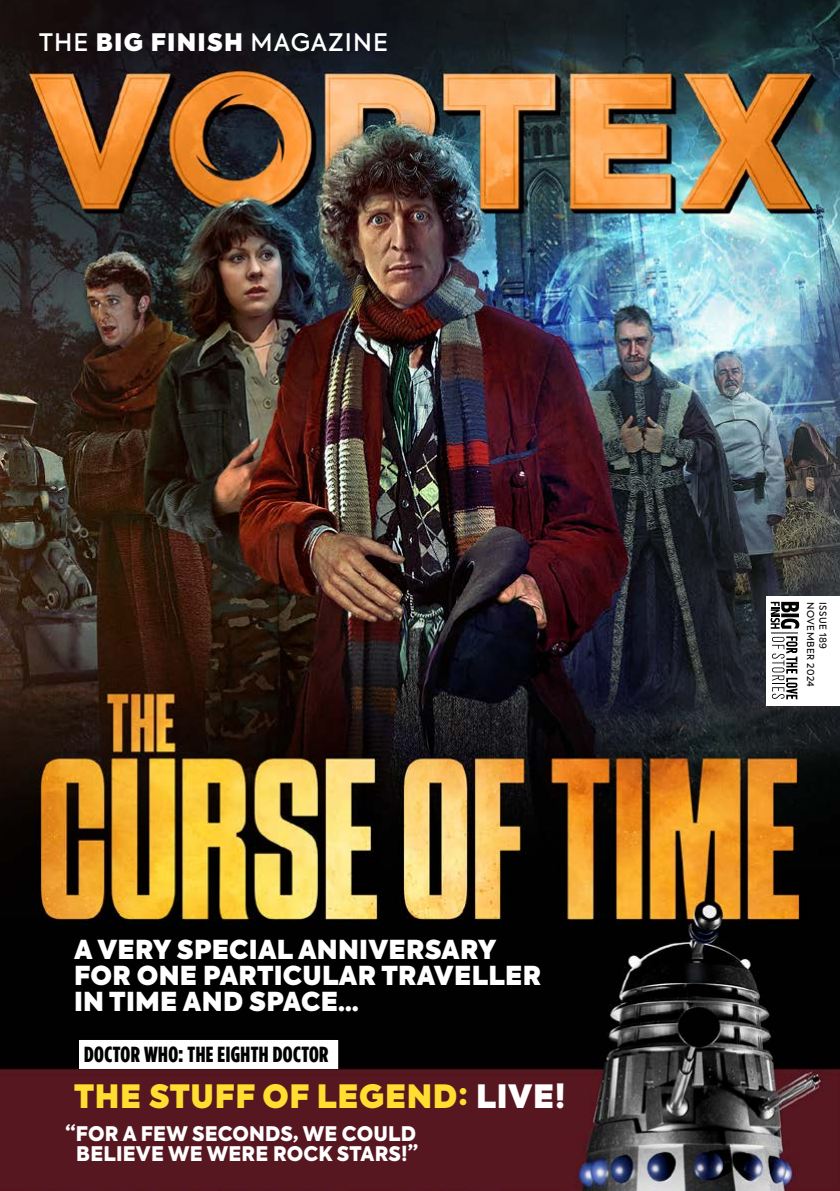
<style>
.page{position:relative;width:840px;height:1191px;background:#fff}
.page>*{position:absolute;margin:0;border:0;box-sizing:border-box;transform-origin:0 0}
.t1{font:800 32px "Axiforma";letter-spacing:.02em;color:#ffde31}
.t2{font:800 26px/26px "Axiforma";letter-spacing:.01em;color:#fff}
.t3{font:500 24px "Axiforma";letter-spacing:.05em;color:#fff}
.t4{font:900 21.8px "Gotham Condensed";letter-spacing:.02em;color:#000}
.t5{font:900 20px/20px "Axiforma";letter-spacing:.01em;color:#fff;text-align:center}
.t6{font:9.6px "Axiforma";letter-spacing:.05em;color:#000}
.s1{font-weight:800}
.s2{color:#fff}
</style>
<div class="page">
<img style="left:0;top:0;width:839px;height:980px">
<img style="left:0;top:980px;width:839px;height:211px">
<div style="left:765px;top:596px;width:74px;height:109px;background:#fff"></div>
<svg style="left:770px;top:602px;width:28px;height:97px"></svg>
<div style="left:79px;top:1040px;width:259px;height:29px;background:#fff"></div>
<p class="t3" style="left:39px;top:27px;width:350px">THE <span class="s1">BIG FINISH</span> MAGAZINE</p>
<p class="t2" style="left:74px;top:936px;width:468px">A VERY SPECIAL ANNIVERSARY<br>FOR ONE PARTICULAR TRAVELLER<br>IN TIME AND SPACE…</p>
<p class="t4" style="left:84px;top:1041px;width:246px">DOCTOR WHO: THE EIGHTH DOCTOR</p>
<p class="t1" style="left:74px;top:1072px;width:492px">THE STUFF OF LEGEND: <span class="s2">LIVE!</span></p>
<p class="t5" style="left:65px;top:1124px;width:354px">“FOR A FEW SECONDS, WE COULD<br>BELIEVE WE WERE ROCK STARS!”</p>
<p class="t6" style="left:816px;top:602px;width:86px;rotate:90deg">NOVEMBER 2024</p>
<p class="t6" style="left:828px;top:602px;width:49px;rotate:90deg">ISSUE 189</p>
</div>
